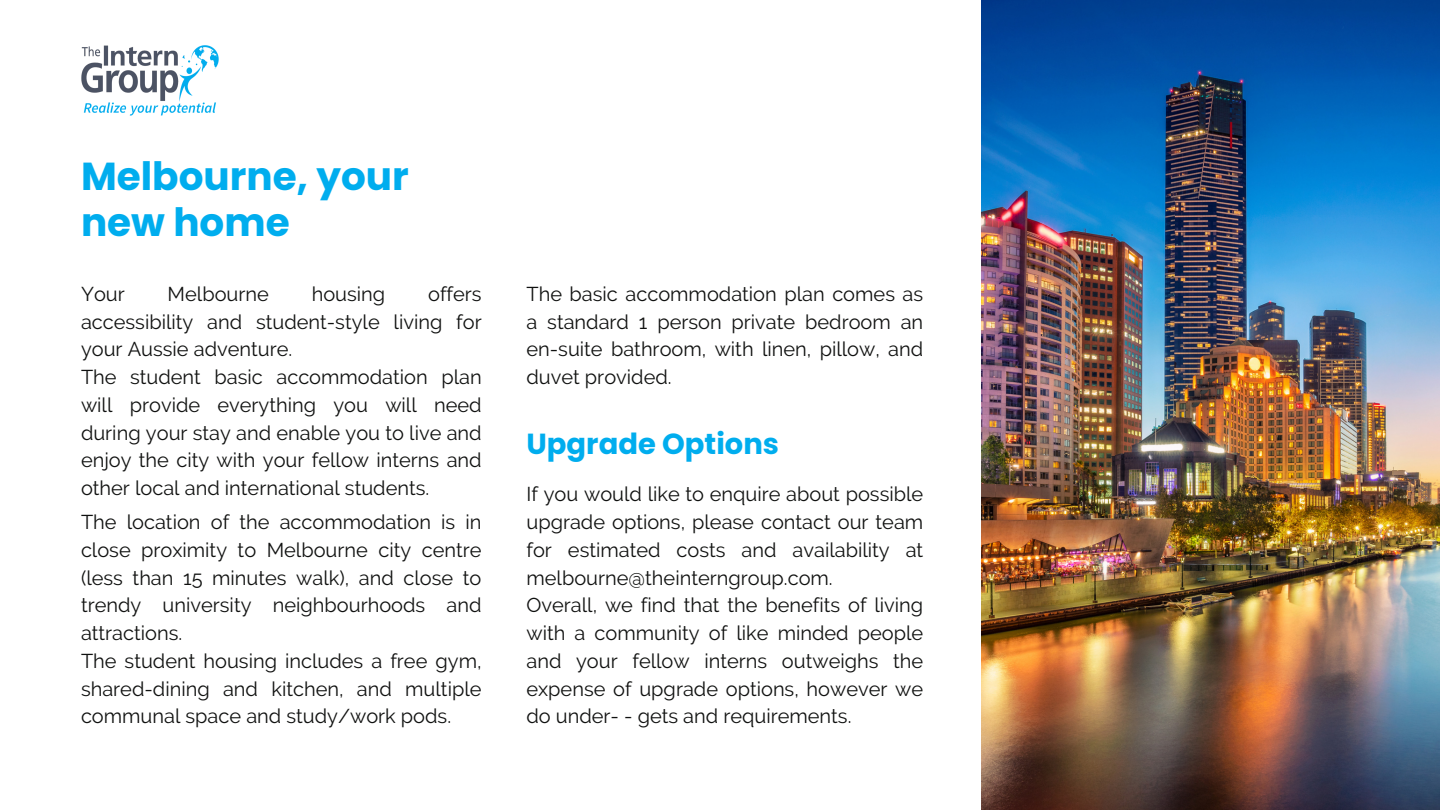
<style>
.page{position:relative;width:1440px;height:810px;background:#fff}
.page>*{position:absolute;margin:0;border:0;box-sizing:border-box;transform-origin:0 0}
.t1{font:700 39px/46.5px "Poppins";color:#00adee}
.t2{font:700 29px "Poppins";color:#00adee}
.t3{font:20px/27.8px "Raleway";color:#101110;text-align:justify}
</style>
<div class="page">
<img style="left:981px;top:0;width:459px;height:810px">
<img style="left:81px;top:46px;width:137px;height:70px">
<p class="t1" style="left:81px;top:153px;width:329px">Melbourne, your new home</p>
<p class="t3" style="left:81px;top:280px;width:402px;text-indent:347px">offers accessibility and student-style living for your Aussie adventure.</p>
<p class="t3" style="left:81px;top:363px;width:402px">The student basic accommodation plan will provide everything you will need during your stay and enable you to live and enjoy the city with your fellow interns and other local and international students.</p>
<p class="t3" style="left:81px;top:508px;width:402px">The location of the accommodation is in close proximity to Melbourne city centre (less than 15 minutes walk), and close to trendy university neighbourhoods and attractions.</p>
<p class="t3" style="left:81px;top:647px;width:402px">The student housing includes a free gym, shared-dining and kitchen, and multiple communal space and study/work pods.</p>
<p class="t3" style="left:81px;top:280px;width:45px">Your</p>
<p class="t3" style="left:168px;top:280px;width:103px">Melbourne</p>
<p class="t3" style="left:312px;top:280px;width:75px">housing</p>
<p class="t3" style="left:526px;top:280px;width:398px">The basic accommodation plan comes as a standard 1 person private bedroom an en-suite bathroom, with linen, pillow, and duvet provided.</p>
<p class="t2" style="left:526px;top:423px;width:254px">Upgrade Options</p>
<p class="t3" style="left:526px;top:481px;width:398px">If you would like to enquire about possible upgrade options, please contact our team for estimated costs and availability at melbourne@theinterngroup.com.</p>
<p class="t3" style="left:526px;top:592px;width:398px">Overall, we find that the benefits of living with a community of like minded people and your fellow interns outweighs the expense of upgrade options, however we do under- - gets and requirements.</p>
</div>
